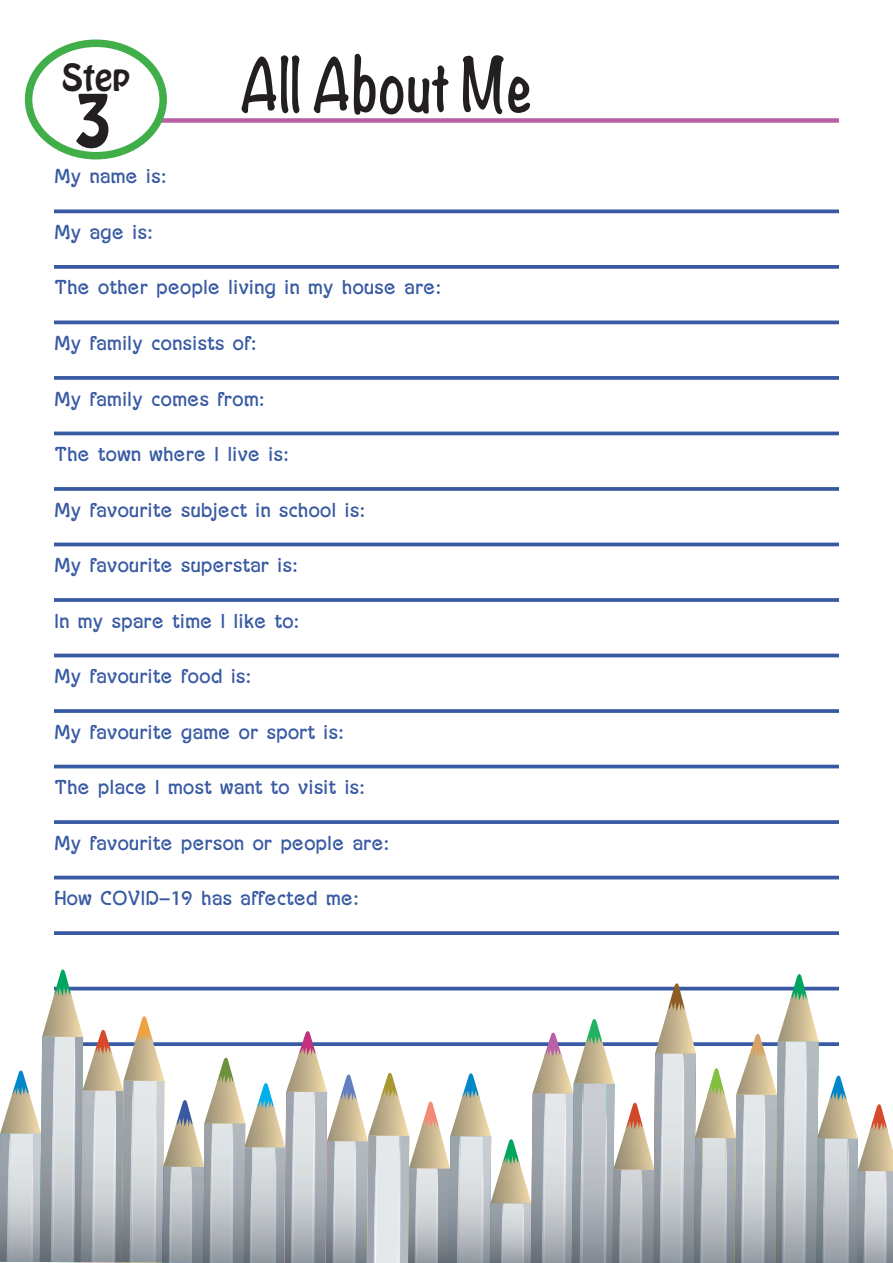
<style>
.page{position:relative;width:893px;height:1263px;background:#fff}
.page>*{position:absolute;margin:0;border:0;box-sizing:border-box;transform-origin:0 0}
.t1{font:66px "Hobo Std";color:#231f20}
.t2{font:700 65.7px "Noteworthy";color:#231f20;scale:.8 1}
.t3{font:33px "Hobo Std";color:#231f20}
.t4{font:700 30px/55.5px "Aksaramatee";color:#385aa3}
</style>
<div class="page">
<svg style="left:54px;top:209px;width:785px;height:4px;background:#506eae"></svg>
<svg style="left:54px;top:265px;width:785px;height:4px;background:#4363a8"></svg>
<svg style="left:54px;top:320px;width:785px;height:4px;background:#526faf"></svg>
<svg style="left:54px;top:376px;width:785px;height:4px;background:#4364a8"></svg>
<hr style="left:54px;top:432px;width:785px;height:3px;background:#385aa3">
<svg style="left:54px;top:487px;width:785px;height:4px;background:#4363a8"></svg>
<hr style="left:54px;top:543px;width:785px;height:3px;background:#385aa3">
<svg style="left:54px;top:598px;width:785px;height:4px;background:#4363a8"></svg>
<hr style="left:54px;top:654px;width:785px;height:3px;background:#385aa3">
<svg style="left:54px;top:709px;width:785px;height:4px;background:#4463a8"></svg>
<hr style="left:54px;top:765px;width:785px;height:3px;background:#385aa3">
<svg style="left:54px;top:820px;width:785px;height:4px;background:#4463a8"></svg>
<hr style="left:54px;top:876px;width:785px;height:3px;background:#385aa3">
<svg style="left:54px;top:931px;width:785px;height:4px;background:#4463a8"></svg>
<div style="left:47px;top:118px;width:792px;height:5px;background:#b960a5"></div>
<svg style="left:0;top:969px;width:893px;height:294px"></svg>
<svg style="left:572px;top:983px;width:164px;height:280px"></svg>
<div style="left:29px;top:43px;width:134px;height:113px;background:#fff;border-radius:50%"></div>
<div style="left:25px;top:40px;width:142px;height:119px;border:8px solid #40ae49;border-radius:50%"></div>
<p class="t3" style="left:62px;top:55px;width:69px">Step</p>
<h1 class="t1" style="left:73px;top:75px;width:40px">3</h1>
<h2 class="t2" style="left:240px;top:28px;width:367px">All About Me</h2>
<p class="t4" style="left:54px;top:149px;width:389px">My name is:<br>My age is:<br>The other people living in my house are:<br>My family consists of:<br>My family comes from:<br>The town where I live is:<br>My favourite subject in school is:<br>My favourite superstar is:<br>In my spare time I like to:<br>My favourite food is:<br>My favourite game or sport is:<br>The place I most want to visit is:<br>My favourite person or people are:<br>How COVID-19 has affected me:</p>
</div>
